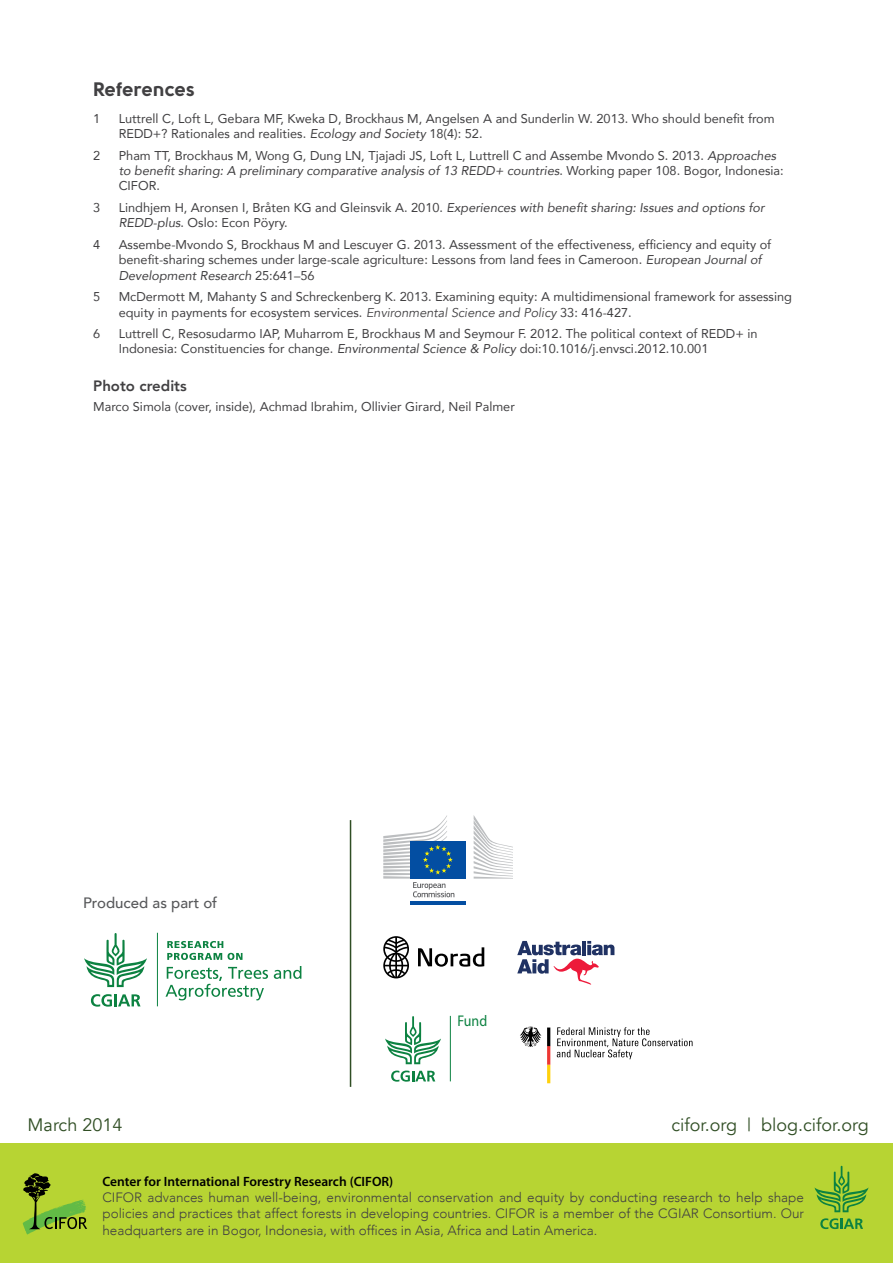
<style>
.page{position:relative;width:893px;height:1263px;background:#fff}
.page>*{position:absolute;margin:0;border:0;box-sizing:border-box;transform-origin:0 0}
.t1{font:900 19.5px "Solomon";color:#414042}
.t2{font:18px "Avenir";color:#304e24}
.t3{font:15.45px "Myriad Pro";color:#0c8241;scale:.9 1}
.t4{font:500 15px "Avenir";color:#58595b}
.t5{font:800 15px "Avenir";color:#414042}
.t6{font:300 13.5px/16.2px "Avenir";color:#414042;text-align:justify}
.t7{font:600 13.5px "Myriad Pro";color:#000}
.t8{font:12.75px/15.3px "Avenir";color:#414042}
.s1{font-style:italic}
</style>
<div class="page">
<div style="left:0;top:1143px;width:893px;height:120px;background:#b7d433"></div>
<svg style="left:814px;top:1166px;width:55px;height:46px"></svg>
<svg style="left:820px;top:1218px;width:43px;height:11px"></svg>
<svg style="left:23px;top:1173px;width:64px;height:61px"></svg>
<svg style="left:84px;top:933px;width:63px;height:54px"></svg>
<svg style="left:91px;top:994px;width:50px;height:13px"></svg>
<svg style="left:167px;top:941px;width:75px;height:19px"></svg>
<svg style="left:274px;top:966px;width:27px;height:13px"></svg>
<svg style="left:166px;top:967px;width:102px;height:33px"></svg>
<hr style="left:157px;top:933px;width:1px;height:73px;background:#0c8241">
<hr style="left:350px;top:820px;width:1px;height:267px;background:#304e24">
<svg style="left:418px;top:947px;width:66px;height:20px"></svg>
<svg style="left:383px;top:936px;width:26px;height:42px"></svg>
<div style="left:410px;top:841px;width:56px;height:37px;background:#034ea2"></div>
<hr style="left:410px;top:901px;width:56px;height:3px;background:#034ea2">
<svg style="left:474px;top:816px;width:39px;height:63px"></svg>
<svg style="left:383px;top:815px;width:71px;height:82px"></svg>
<svg style="left:517px;top:941px;width:97px;height:44px"></svg>
<svg style="left:385px;top:1016px;width:56px;height:48px"></svg>
<svg style="left:391px;top:1070px;width:44px;height:12px"></svg>
<hr style="left:450px;top:1016px;width:1px;height:65px;background:#0c8241">
<svg style="left:520px;top:1027px;width:21px;height:20px"></svg>
<svg style="left:547px;top:1027px;width:3px;height:56px"></svg>
<svg style="left:557px;top:1027px;width:135px;height:32px"></svg>
<h1 class="t1" style="left:93px;top:78px;width:103px">References</h1>
<p class="t8" style="left:93px;top:110px;width:9px">1</p>
<p class="t8" style="left:119px;top:110px;width:657px">Luttrell C, Loft L, Gebara MF, Kweka D, Brockhaus M, Angelsen A and Sunderlin W. 2013. Who should benefit from<br>REDD+? Rationales and realities. <span class="s1">Ecology and Society</span> 18(4): 52.</p>
<p class="t8" style="left:93px;top:147px;width:9px">2</p>
<p class="t8" style="left:119px;top:147px;width:667px">Pham TT, Brockhaus M, Wong G, Dung LN, Tjajadi JS, Loft L, Luttrell C and Assembe Mvondo S. 2013. <span class="s1">Approaches to benefit sharing: A preliminary comparative analysis of 13 REDD+ countries</span>. Working paper 108. Bogor, Indonesia:<br>CIFOR.</p>
<p class="t8" style="left:93px;top:199px;width:9px">3</p>
<p class="t8" style="left:119px;top:199px;width:647px">Lindhjem H, Aronsen I, Bråten KG and Gleinsvik A. 2010. <span class="s1">Experiences with benefit sharing: Issues and options for<br>REDD‑plus</span>. Oslo: Econ Pöyry.</p>
<p class="t8" style="left:93px;top:236px;width:9px">4</p>
<p class="t8" style="left:119px;top:236px;width:654px">Assembe-Mvondo S, Brockhaus M and Lescuyer G. 2013. Assessment of the effectiveness, efficiency and equity of benefit-sharing schemes under large-scale agriculture: Lessons from land fees in Cameroon. <span class="s1">European Journal of<br>Development Research</span> 25:641–56</p>
<p class="t8" style="left:93px;top:289px;width:9px">5</p>
<p class="t8" style="left:119px;top:289px;width:675px">McDermott M, Mahanty S and Schreckenberg K. 2013. Examining equity: A multidimensional framework for assessing equity in payments for ecosystem services. <span class="s1">Environmental Science and Policy</span> 33: 416-427.</p>
<p class="t8" style="left:93px;top:326px;width:9px">6</p>
<p class="t8" style="left:119px;top:326px;width:640px">Luttrell C, Resosudarmo IAP, Muharrom E, Brockhaus M and Seymour F. 2012. The political context of REDD+ in<br>Indonesia: Constituencies for change. <span class="s1">Environmental Science &amp; Policy</span> doi:10.1016/j.envsci.2012.10.001</p>
<p class="t5" style="left:93px;top:372px;width:95px">Photo credits</p>
<p class="t8" style="left:93px;top:398px;width:423px">Marco Simola (cover, inside), Achmad Ibrahim, Ollivier Girard, Neil Palmer</p>
<p class="t4" style="left:83px;top:890px;width:136px">Produced as part of</p>
<h2 class="t2" style="left:28px;top:1113px;width:96px">March 2014</h2>
<p class="t3" style="left:458px;top:1012px;width:35px">Fund</p>
<h2 class="t2" style="left:672px;top:1113px;width:199px">cifor.org | blog.cifor.org</h2>
<p class="t7" style="left:102px;top:1173px;width:292px">Center for International Forestry Research (CIFOR)</p>
<p class="t6" style="left:102px;top:1189px;width:703px">CIFOR advances human well-being, environmental conservation and equity by conducting research to help shape policies and practices that affect forests in developing countries. CIFOR is a member of the CGIAR Consortium. Our headquarters are in Bogor, Indonesia, with offices in Asia, Africa and Latin America.</p>
</div>
